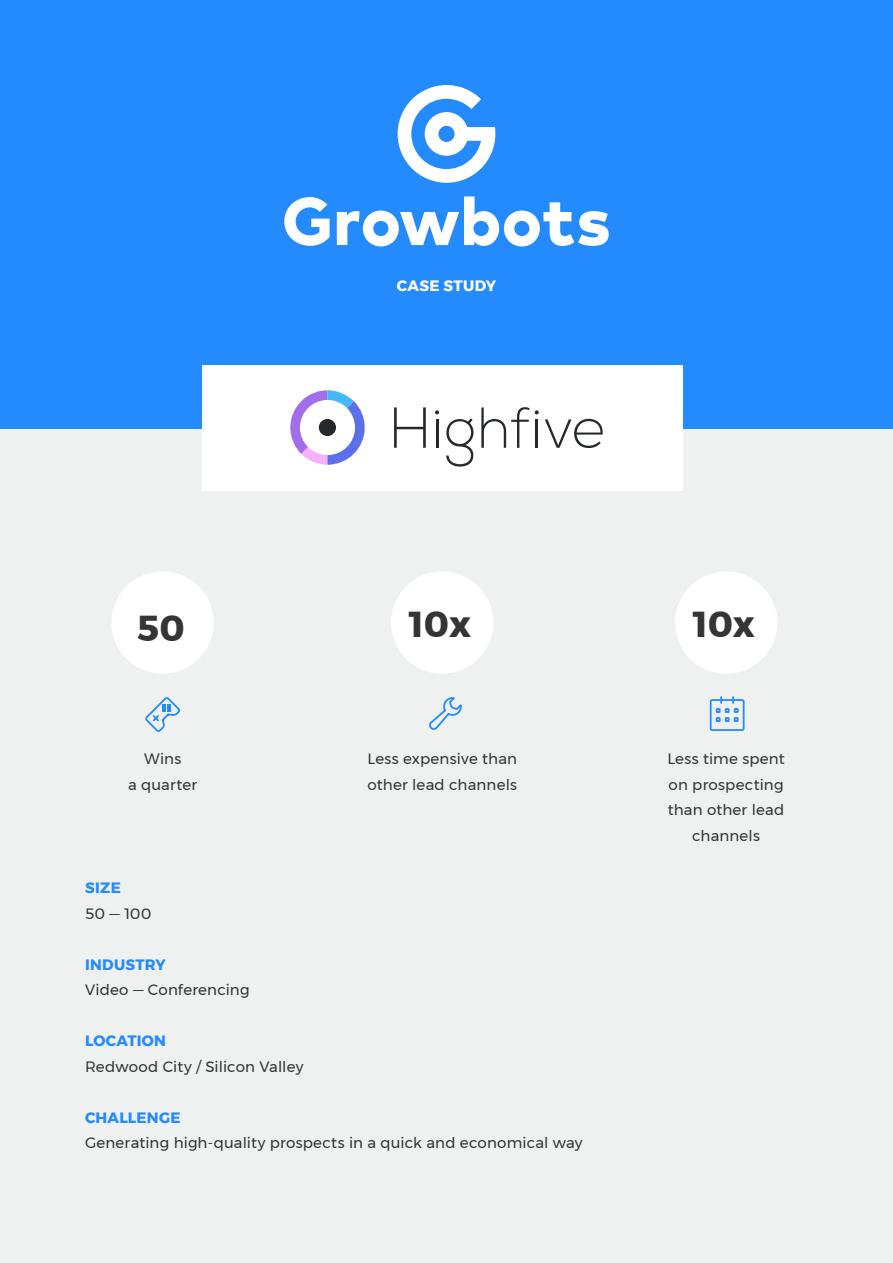
<style>
.page{position:relative;width:893px;height:1263px;background:#eff0f0}
.page>*{position:absolute;margin:0;border:0;box-sizing:border-box;transform-origin:0 0}
.t1{font:700 36px "Montserrat";letter-spacing:-.005em;color:#353535}
.t2{font:15px/25.5px "Montserrat";letter-spacing:.01em;color:#353535}
.t3{font:700 15px "Montserrat";letter-spacing:.02em;color:#248bff}
.t4{font:700 15px "Montserrat";letter-spacing:.02em;color:#fff}
</style>
<div class="page">
<div style="left:0;top:0;width:893px;height:428px;background:#248bff"></div>
<div style="left:111px;top:571px;width:103px;height:103px;background:#fff;border-radius:50%"></div>
<div style="left:391px;top:571px;width:102px;height:103px;background:#fff;border-radius:50%"></div>
<div style="left:675px;top:571px;width:102px;height:103px;background:#fff;border-radius:50%"></div>
<svg style="left:709px;top:696px;width:36px;height:35px"></svg>
<div style="left:202px;top:366px;width:480px;height:125px;background:#fff"></div>
<svg style="left:398px;top:85px;width:97px;height:98px"></svg>
<svg style="left:337px;top:196px;width:272px;height:50px"></svg>
<svg style="left:284px;top:197px;width:46px;height:49px"></svg>
<svg style="left:145px;top:697px;width:35px;height:35px"></svg>
<svg style="left:429px;top:697px;width:33px;height:32px"></svg>
<svg style="left:290px;top:390px;width:75px;height:75px"></svg>
<div style="left:319px;top:419px;width:17px;height:17px;background:#26292b;border-radius:50%"></div>
<svg style="left:394px;top:407px;width:32px;height:41px"></svg>
<hr style="left:436px;top:419px;width:2px;height:29px;background:#26292b">
<svg style="left:435px;top:410px;width:4px;height:4px"></svg>
<svg style="left:545px;top:419px;width:58px;height:29px"></svg>
<svg style="left:481px;top:407px;width:58px;height:41px"></svg>
<svg style="left:446px;top:418px;width:27px;height:49px"></svg>
<p class="t4" style="left:397px;top:274px;width:101px">CASE STUDY</p>
<p class="t1" style="left:137px;top:599px;width:49px">50</p>
<p class="t1" style="left:410px;top:595px;width:63px">10x</p>
<p class="t1" style="left:693px;top:595px;width:63px">10x</p>
<p class="t2" style="left:144px;top:746px;width:39px">Wins</p>
<p class="t2" style="left:128px;top:771px;width:71px">a quarter</p>
<p class="t3" style="left:85px;top:876px;width:37px">SIZE</p>
<p class="t2" style="left:85px;top:900px;width:68px">50 — 100</p>
<p class="t2" style="left:367px;top:746px;width:151px">Less expensive than other lead channels</p>
<p class="t3" style="left:85px;top:952px;width:82px">INDUSTRY</p>
<p class="t2" style="left:85px;top:977px;width:166px">Video — Conferencing</p>
<p class="t3" style="left:85px;top:1029px;width:83px">LOCATION</p>
<p class="t2" style="left:85px;top:1053px;width:220px">Redwood City / Silicon Valley</p>
<p class="t3" style="left:85px;top:1105px;width:97px">CHALLENGE</p>
<p class="t2" style="left:85px;top:1130px;width:499px">Generating high-quality prospects in a quick and economical way</p>
<p class="t2" style="left:667px;top:746px;width:119px;text-align:center">Less time spent on prospecting than other lead channels</p>
</div>
